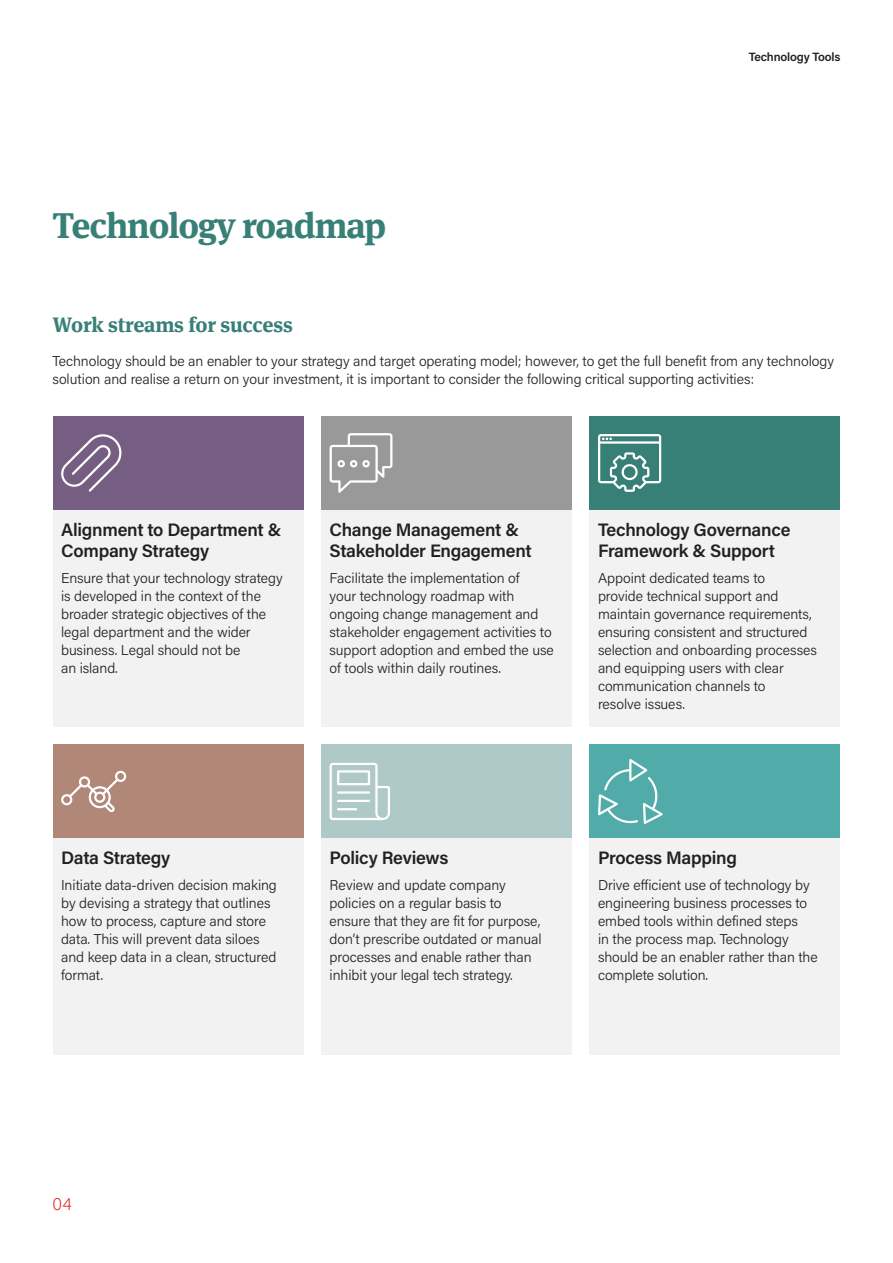
<style>
.page{position:relative;width:893px;height:1263px;background:#fff}
.page>*{position:absolute;margin:0;border:0;box-sizing:border-box;transform-origin:0 0}
.Section_titles{font:700 36px "Meta Serif Offc Pro";letter-spacing:-.03em;color:#388077}
.t1{font:700 21px "Meta Serif Offc Pro";letter-spacing:-.01em;color:#388077}
.t2{font:600 18px/21px "Acumin Pro";letter-spacing:-.015em;color:#231f20}
.t3{font:200 18px "Acumin Pro";color:#dd2720}
.P_body{font:300 14.25px/18px "Acumin Pro";letter-spacing:-.005em;color:#231f20}
.t4{font:600 12px "Acumin Pro";letter-spacing:-.015em;color:#231f20}
</style>
<div class="page">
<div style="left:53px;top:510px;width:250px;height:217px;background:#f2f2f2"></div>
<div style="left:321px;top:510px;width:251px;height:217px;background:#f2f2f2"></div>
<div style="left:589px;top:510px;width:251px;height:217px;background:#f2f2f2"></div>
<div style="left:53px;top:838px;width:250px;height:217px;background:#f2f2f2"></div>
<div style="left:321px;top:838px;width:251px;height:217px;background:#f2f2f2"></div>
<div style="left:589px;top:838px;width:251px;height:217px;background:#f2f2f2"></div>
<div style="left:53px;top:416px;width:250px;height:94px;background:#765e82"></div>
<svg style="left:61px;top:434px;width:61px;height:58px"></svg>
<div style="left:321px;top:416px;width:251px;height:94px;background:#999"></div>
<svg style="left:330px;top:433px;width:63px;height:60px"></svg>
<div style="left:589px;top:416px;width:251px;height:94px;background:#388077"></div>
<svg style="left:598px;top:434px;width:63px;height:58px"></svg>
<div style="left:53px;top:745px;width:250px;height:93px;background:#b18878"></div>
<svg style="left:61px;top:770px;width:65px;height:42px"></svg>
<div style="left:321px;top:745px;width:251px;height:93px;background:#aec9c7"></div>
<svg style="left:330px;top:763px;width:60px;height:57px"></svg>
<hr style="left:337px;top:808px;width:20px;height:2px;background:#fff">
<div style="left:589px;top:745px;width:251px;height:93px;background:#50aba9"></div>
<svg style="left:598px;top:759px;width:65px;height:65px"></svg>
<p class="Section_titles" style="left:53px;top:197px;width:335px">Technology roadmap</p>
<p class="t4" style="left:749px;top:49px;width:93px">Technology Tools</p>
<h1 class="t1" style="left:53px;top:308px;width:242px">Work streams for success</h1>
<p class="P_body" style="left:53px;top:352px;width:783px">Technology should be an enabler to your strategy and target operating model; however, to get the full benefit from any technology solution and realise a return on your investment, it is important to consider the following critical supporting activities:</p>
<h2 class="t2" style="left:61px;top:518px;width:222px">Alignment to Department &amp;<br>Company Strategy</h2>
<p class="P_body" style="left:61px;top:568px;width:223px">Ensure that your technology strategy is developed in the context of the broader strategic objectives of the legal department and the wider business. Legal should not be<br>an island.</p>
<h2 class="t2" style="left:330px;top:518px;width:204px">Change Management &amp;<br>Stakeholder Engagement</h2>
<p class="P_body" style="left:330px;top:568px;width:226px">Facilitate the implementation of<br>your technology roadmap with ongoing change management and stakeholder engagement activities to support adoption and embed the use of tools within daily routines.</p>
<h2 class="t2" style="left:598px;top:518px;width:194px">Technology Governance<br>Framework &amp; Support</h2>
<p class="P_body" style="left:598px;top:568px;width:221px">Appoint dedicated teams to<br>provide technical support and maintain governance requirements, ensuring consistent and structured selection and onboarding processes and equipping users with clear communication channels to<br>resolve issues.</p>
<h2 class="t2" style="left:61px;top:847px;width:111px">Data Strategy</h2>
<p class="P_body" style="left:61px;top:876px;width:217px">Initiate data-driven decision making by devising a strategy that outlines how to process, capture and store data. This will prevent data siloes and keep data in a clean, structured format.</p>
<h2 class="t2" style="left:330px;top:847px;width:120px">Policy Reviews</h2>
<p class="P_body" style="left:330px;top:876px;width:214px">Review and update company policies on a regular basis to ensure that they are fit for purpose, don’t prescribe outdated or manual processes and enable rather than inhibit your legal tech strategy.</p>
<h2 class="t2" style="left:598px;top:847px;width:140px">Process Mapping</h2>
<p class="P_body" style="left:598px;top:876px;width:221px">Drive efficient use of technology by engineering business processes to embed tools within defined steps<br>in the process map. Technology should be an enabler rather than the complete solution.</p>
<p class="t3" style="left:53px;top:1192px;width:21px">04</p>
</div>
